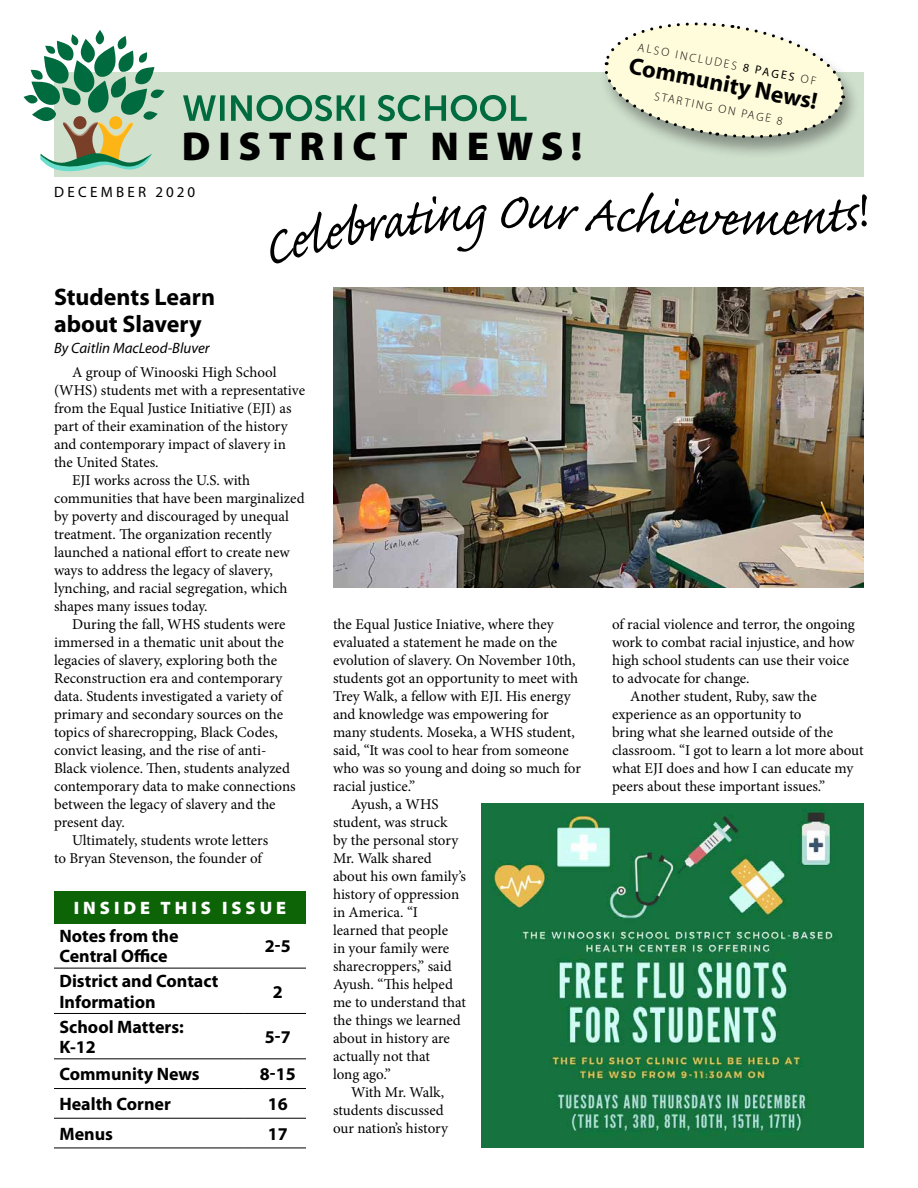
<style>
.page{position:relative;width:918px;height:1188px;background:#fff}
.page>*{position:absolute;margin:0;border:0;box-sizing:border-box;transform-origin:0 0}
.t1{font:65.55px "Caflisch Script Pro";color:#000}
.t2{font:900 40.5px "Myriad Pro";letter-spacing:.19em;color:#000}
.t3{font:700 24px/27px "Myriad Pro";color:#000}
.t4{font:700 23.7px "Myriad Pro";color:#000}
.t5{font:700 18px "Myriad Pro";color:#000}
.t6{font:900 18px "Myriad Pro";letter-spacing:.22em;color:#fff}
.t7{font:15px/18px "Minion Pro";color:#000}
.t8{font:italic 15px "Myriad Pro";color:#000}
.t9{font:15px "Myriad Pro";letter-spacing:.22em;color:#000}
.t10{font:300 11.85px "Myriad Pro";color:#000}
.s1{font-weight:400}
</style>
<div class="page">
<hr style="left:54px;top:1148px;width:190px;height:1px;background:#000">
<hr style="left:244px;top:1148px;width:62px;height:1px;background:#000">
<hr style="left:54px;top:1118px;width:190px;height:1px;background:#000">
<hr style="left:244px;top:1118px;width:62px;height:1px;background:#000">
<hr style="left:54px;top:1088px;width:190px;height:1px;background:#000">
<hr style="left:244px;top:1088px;width:62px;height:1px;background:#000">
<hr style="left:54px;top:1058px;width:190px;height:1px;background:#000">
<hr style="left:244px;top:1058px;width:62px;height:1px;background:#000">
<hr style="left:54px;top:1013px;width:190px;height:1px;background:#000">
<hr style="left:244px;top:1013px;width:62px;height:1px;background:#000">
<hr style="left:54px;top:968px;width:190px;height:1px;background:#000">
<hr style="left:244px;top:968px;width:62px;height:1px;background:#000">
<div style="left:54px;top:72px;width:810px;height:105px;background:#cfe0cd"></div>
<div style="left:599px;top:22px;width:262px;height:138px;background:#000;opacity:.35"></div>
<svg style="left:602px;top:22px;width:245px;height:121px"></svg>
<svg style="left:183px;top:95px;width:344px;height:26px"></svg>
<svg style="left:24px;top:30px;width:140px;height:142px"></svg>
<img style="left:333px;top:287px;width:531px;height:301px">
<img style="left:482px;top:804px;width:382px;height:344px">
<div style="left:54px;top:891px;width:252px;height:33px;background:#0d6406"></div>
<p class="t2" style="left:182px;top:119px;width:402px">DISTRICT NEWS!</p>
<p class="t10" style="left:639px;top:40px;width:183px;rotate:11deg">ALSO INCLUDES <span class="s1">8 PAGES</span> O F</p>
<p class="t4" style="left:632px;top:50px;width:193px;rotate:11deg">Community News!</p>
<p class="t10" style="left:656px;top:89px;width:132px;rotate:11deg">STARTING ON PAGE 8</p>
<p class="t9" style="left:54px;top:184px;width:143px">DECEMBER 2020</p>
<h1 class="t1" style="left:527px;top:178px;width:173px;rotate:2deg">ur Achie</h1>
<p class="t1" style="left:496px;top:178px;width:31px">O</p>
<p class="t1" style="left:739px;top:185px;width:43px">m</p>
<h2 class="t3" style="left:54px;top:283px;width:163px">Students Learn about Slavery</h2>
<p class="t8" style="left:54px;top:339px;width:157px">By Caitlin MacLeod-Bluver</p>
<p class="t7" style="left:54px;top:363px;width:253px;text-indent:18px">A group of Winooski High School (WHS) students met with a representative from the Equal Justice Initiative (EJI) as part of their examination of the history and contemporary impact of slavery in the United States.</p>
<p class="t7" style="left:54px;top:471px;width:252px;text-indent:18px">EJI works across the U.S. with communities that have been marginalized by poverty and discouraged by unequal treatment. Te organization recently launched a national efort to create new ways to address the legacy of slavery, lynching, and racial segregation, which shapes many issues today.</p>
<p class="t7" style="left:54px;top:615px;width:243px;text-indent:18px">During the fall, WHS students were immersed in a thematic unit about the legacies of slavery, exploring both the Reconstruction era and contemporary data. Students investigated a variety of primary and secondary sources on the topics of sharecropping, Black Codes, convict leasing, and the rise of anti-Black violence. Ten, students analyzed contemporary data to make connections between the legacy of slavery and the present day.</p>
<p class="t7" style="left:54px;top:831px;width:216px;text-indent:18px">Ultimately, students wrote letters to Bryan Stevenson, the founder of</p>
<p class="t7" style="left:333px;top:615px;width:250px">the Equal Justice Iniative, where they evaluated a statement he made on the evolution of slavery. On November 10th, students got an opportunity to meet with Trey Walk, a fellow with EJI. His energy and knowledge was empowering for many students. Moseka, a WHS student, said, “It was cool to hear from someone who was so young and doing so much for racial justice.”</p>
<p class="t7" style="left:333px;top:795px;width:134px;text-indent:18px">Ayush, a WHS student, was struck<br>by the personal story<br>Mr. Walk shared about his own family’s history of oppression in America. “I learned that people</p>
<p class="t6" style="left:74px;top:896px;width:214px">INSIDE THIS ISSUE</p>
<h4 class="t5" style="left:59px;top:924px;width:121px">Notes from the</h4>
<p class="t5" style="left:265px;top:934px;width:28px">2-5</p>
<p class="t7" style="left:333px;top:939px;width:118px">in your family were</p>
<h4 class="t5" style="left:59px;top:945px;width:110px">Central Ofce</h4>
<p class="t7" style="left:333px;top:957px;width:120px">sharecroppers,” said</p>
<p class="t5" style="left:59px;top:970px;width:161px">District and Contact</p>
<h4 class="t5" style="left:59px;top:990px;width:98px">Information</h4>
<p class="t7" style="left:333px;top:975px;width:121px">Ayush. “Tis helped</p>
<p class="t5" style="left:273px;top:980px;width:11px">2</p>
<p class="t7" style="left:333px;top:993px;width:134px">me to understand that the things we learned</p>
<h4 class="t5" style="left:59px;top:1015px;width:126px">School Matters:</h4>
<p class="t5" style="left:265px;top:1025px;width:28px">5-7</p>
<p class="t7" style="left:333px;top:1029px;width:118px">about in history are</p>
<p class="t5" style="left:59px;top:1035px;width:38px">K-12</p>
<p class="t7" style="left:333px;top:1047px;width:99px">actually not that</p>
<p class="t5" style="left:59px;top:1063px;width:142px">Community News</p>
<p class="t5" style="left:260px;top:1063px;width:38px">8-15</p>
<p class="t7" style="left:351px;top:1065px;width:95px;text-indent:-18px">long ago.”<br>With Mr. Walk,</p>
<h4 class="t5" style="left:59px;top:1092px;width:113px">Health Corner</h4>
<h4 class="t5" style="left:268px;top:1092px;width:21px">16</h4>
<p class="t7" style="left:333px;top:1101px;width:112px">students discussed</p>
<h4 class="t5" style="left:59px;top:1122px;width:55px">Menus</h4>
<p class="t7" style="left:333px;top:1119px;width:117px">our nation’s history</p>
<h4 class="t5" style="left:268px;top:1122px;width:21px">17</h4>
<p class="t7" style="left:612px;top:615px;width:244px">of racial violence and terror, the ongoing work to combat racial injustice, and how high school students can use their voice to advocate for change.</p>
<p class="t7" style="left:612px;top:687px;width:253px;text-indent:18px">Another student, Ruby, saw the experience as an opportunity to<br>bring what she learned outside of the classroom. “I got to learn a lot more about what EJI does and how I can educate my peers about these important issues.”</p>
</div>
